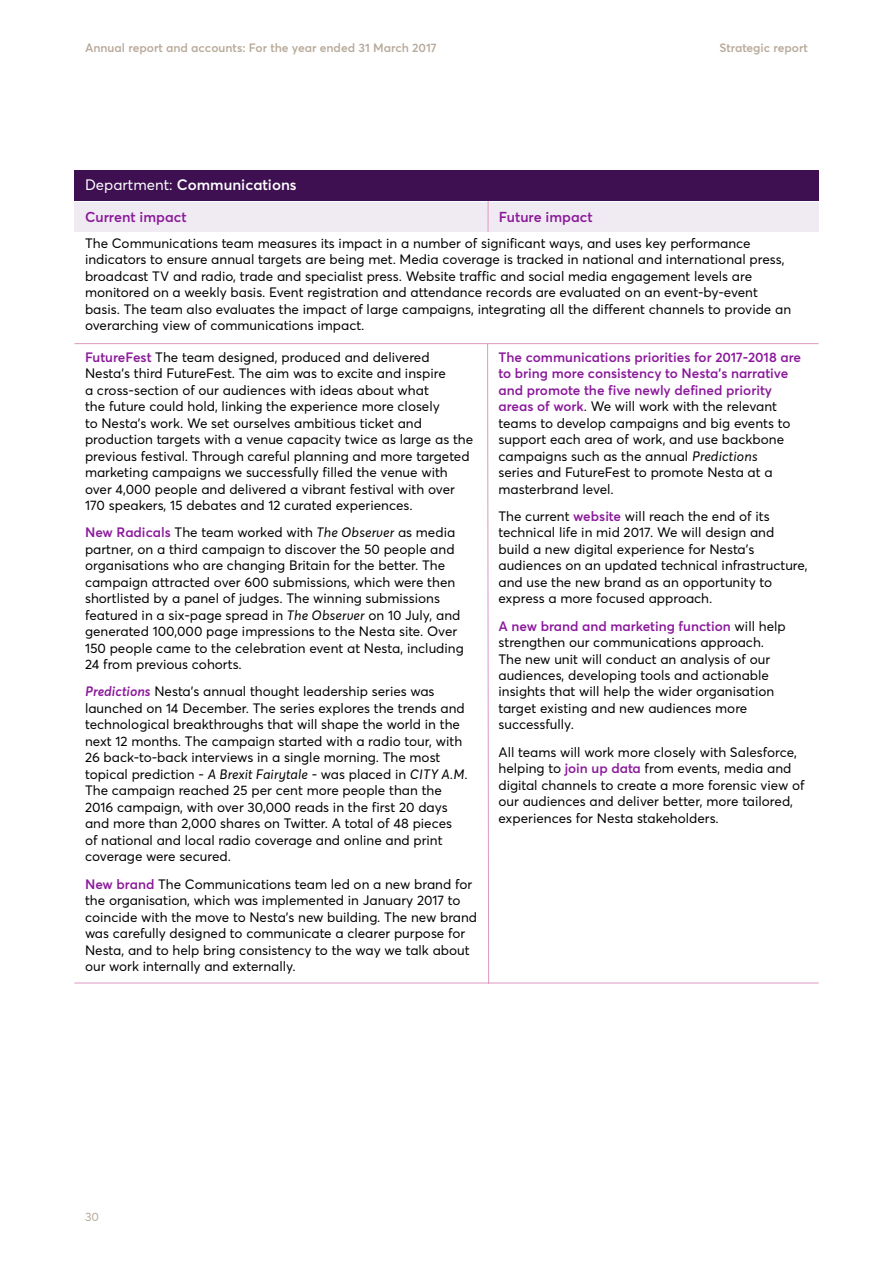
<style>
.page{position:relative;width:893px;height:1263px;background:#fff}
.page>*{position:absolute;margin:0;border:0;box-sizing:border-box;transform-origin:0 0}
.t1{font:600 15px "Averta";color:#fff}
.t2{font:600 14.25px "Averta";color:#8b189b}
.t3{font:13.5px/16.5px "Averta";color:#000}
.t4{font:600 12px "Averta";color:#b8a999}
.t5{font:12px "Averta";color:#b8a999}
.s1{font-weight:400}
.s2{font-weight:600;color:#8b189b}
.s3{font-style:italic}
.s4{font-weight:600;font-style:italic;color:#8b189b}
</style>
<div class="page">
<svg style="left:487px;top:344px;width:2px;height:639px"></svg>
<hr style="left:74px;top:343px;width:745px;height:1px;background:#dc99c0">
<hr style="left:74px;top:983px;width:745px;height:1px;background:#dc99c0">
<div style="left:74px;top:170px;width:745px;height:31px;background:#3e1051"></div>
<div style="left:74px;top:202px;width:745px;height:30px;background:#f0ebf2"></div>
<hr style="left:488px;top:201px;width:1px;height:31px;background:#dc99c0">
<p class="t4" style="left:85px;top:40px;width:353px">Annual report and accounts: For the year ended 31 March 2017</p>
<p class="t4" style="left:719px;top:40px;width:90px">Strategic report</p>
<p class="t1" style="left:85px;top:175px;width:213px"><span class="s1">Department:</span> Communications</p>
<p class="t2" style="left:85px;top:208px;width:103px">Current impact</p>
<p class="t2" style="left:499px;top:208px;width:95px">Future impact</p>
<p class="t3" style="left:85px;top:235px;width:708px">The Communications team measures its impact in a number of significant ways, and uses key performance indicators to ensure annual targets are being met. Media coverage is tracked in national and international press, broadcast TV and radio, trade and specialist press. Website traffic and social media engagement levels are monitored on a weekly basis. Event registration and attendance records are evaluated on an event-by-event basis. The team also evaluates the impact of large campaigns, integrating all the different channels to provide an overarching view of communications impact.</p>
<p class="t3" style="left:85px;top:349px;width:390px"><span class="s2">FutureFest</span> The team designed, produced and delivered Nesta’s third FutureFest. The aim was to excite and inspire<br>a cross-section of our audiences with ideas about what<br>the future could hold, linking the experience more closely<br>to Nesta’s work. We set ourselves ambitious ticket and production targets with a venue capacity twice as large as the previous festival. Through careful planning and more targeted marketing campaigns we successfully filled the venue with over 4,000 people and delivered a vibrant festival with over 170 speakers, 15 debates and 12 curated experiences.</p>
<p class="t3" style="left:85px;top:524px;width:380px"><span class="s2">New Radicals</span> The team worked with <span class="s3">The Observer</span> as media partner, on a third campaign to discover the 50 people and organisations who are changing Britain for the better. The campaign attracted over 600 submissions, which were then shortlisted by a panel of judges. The winning submissions featured in a six-page spread in <span class="s3">The Observer</span> on 10 July, and generated 100,000 page impressions to the Nesta site. Over 150 people came to the celebration event at Nesta, including 24 from previous cohorts.</p>
<p class="t3" style="left:85px;top:683px;width:384px"><span class="s4">Predictions</span> Nesta’s annual thought leadership series was launched on 14 December. The series explores the trends and technological breakthroughs that will shape the world in the next 12 months. The campaign started with a radio tour, with 26 back-to-back interviews in a single morning. The most topical prediction - <span class="s3">A Brexit Fairytale</span> - was placed in <span class="s3">CITY A.M.<br></span>The campaign reached 25 per cent more people than the 2016 campaign, with over 30,000 reads in the first 20 days and more than 2,000 shares on Twitter. A total of 48 pieces of national and local radio coverage and online and print coverage were secured.</p>
<p class="t3" style="left:85px;top:875px;width:394px"><span class="s2">New brand</span> The Communications team led on a new brand for the organisation, which was implemented in January 2017 to coincide with the move to Nesta’s new building. The new brand was carefully designed to communicate a clearer purpose for Nesta, and to help bring consistency to the way we talk about our work internally and externally.</p>
<p class="t3" style="left:498px;top:349px;width:304px"><span class="s2">The communications priorities for 2017-2018 are to bring more consistency to Nesta’s narrative and promote the five newly defined priority areas of work</span>. We will work with the relevant teams to develop campaigns and big events to support each area of work, and use backbone campaigns such as the annual <span class="s3">Predictions<br></span>series and FutureFest to promote Nesta at a masterbrand level.</p>
<p class="t3" style="left:498px;top:508px;width:311px">The current <span class="s2">website</span> will reach the end of its technical life in mid 2017. We will design and build a new digital experience for Nesta’s audiences on an updated technical infrastructure, and use the new brand as an opportunity to express a more focused approach.</p>
<p class="t3" style="left:498px;top:617px;width:289px"><span class="s2">A new brand and marketing function</span> will help strengthen our communications approach.<br>The new unit will conduct an analysis of our audiences, developing tools and actionable insights that will help the wider organisation target existing and new audiences more successfully.</p>
<p class="t3" style="left:498px;top:743px;width:308px">All teams will work more closely with Salesforce, helping to <span class="s2">join up data</span> from events, media and digital channels to create a more forensic view of our audiences and deliver better, more tailored, experiences for Nesta stakeholders.</p>
<p class="t5" style="left:85px;top:1209px;width:15px">30</p>
</div>
